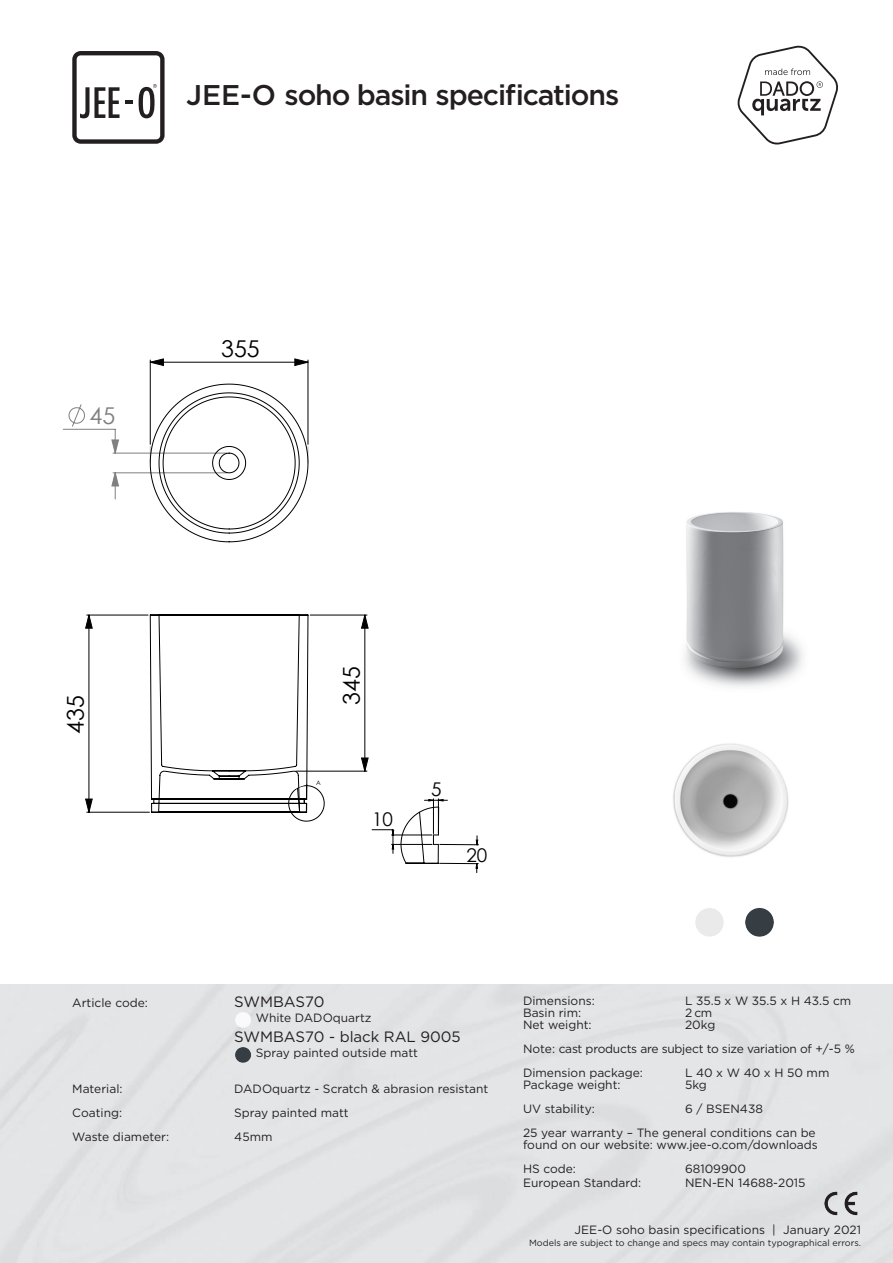
<style>
.page{position:relative;width:893px;height:1263px;background:#fff}
.page>*{position:absolute;margin:0;border:0;box-sizing:border-box;transform-origin:0 0}
.t1{font:500 28.5px "Gotham";letter-spacing:-.04em;color:#231f20}
.t2{font:23.25px "Century Gothic";color:#000}
.t3{font:23.25px "Century Gothic";color:#808080}
.t4{font:18.9px "Century Gothic";color:#000}
.t5{font:18px "Century Gothic";color:#000}
.t6{font:15px "Gotham";color:#231f20}
.t7{font:12px "Gotham";color:#231f20}
.t8{font:12px "Gotham";letter-spacing:-.02em;color:#231f20}
.t9{font:9px "Gotham";color:#231f20}
.t10{font:6.3px "Century Gothic";color:#000}
</style>
<div class="page">
<img style="left:684px;top:512px;width:119px;height:175px">
<img style="left:673px;top:743px;width:116px;height:114px">
<svg style="left:72px;top:51px;width:93px;height:93px"></svg>
<svg style="left:737px;top:45px;width:101px;height:100px"></svg>
<svg style="left:69px;top:404px;width:16px;height:23px"></svg>
<hr style="left:150px;top:360px;width:1px;height:84px;background:#000">
<hr style="left:308px;top:360px;width:1px;height:84px;background:#000">
<hr style="left:42px;top:325px;width:1px;height:511px;background:#c0c0c0">
<hr style="left:42px;top:325px;width:418px;height:1px;background:#c0c0c0">
<hr style="left:856px;top:325px;width:1px;height:511px;background:#c0c0c0">
<hr style="left:42px;top:917px;width:418px;height:1px;background:#c0c0c0">
<hr style="left:296px;top:771px;width:71px;height:1px;background:#000">
<hr style="left:310px;top:615px;width:57px;height:1px;background:#000">
<hr style="left:87px;top:615px;width:61px;height:1px;background:#000">
<hr style="left:87px;top:812px;width:62px;height:1px;background:#000">
<hr style="left:113px;top:453px;width:114px;height:1px;background:#808080">
<hr style="left:113px;top:473px;width:114px;height:1px;background:#808080">
<hr style="left:63px;top:429px;width:52px;height:1px;background:#808080">
<svg style="left:150px;top:358px;width:158px;height:8px"></svg>
<svg style="left:361px;top:614px;width:8px;height:158px"></svg>
<svg style="left:85px;top:614px;width:8px;height:199px"></svg>
<svg style="left:111px;top:429px;width:8px;height:70px"></svg>
<svg style="left:150px;top:384px;width:159px;height:158px"></svg>
<svg style="left:371px;top:798px;width:108px;height:75px"></svg>
<svg style="left:150px;top:614px;width:186px;height:208px"></svg>
<img style="left:820px;top:1188px;width:41px;height:33px">
<img style="left:745px;top:907px;width:29px;height:30px">
<img style="left:232px;top:1046px;width:21px;height:17px">
<img style="left:232px;top:1011px;width:21px;height:17px">
<p class="t1" style="left:186px;top:76px;width:435px">JEE-O soho basin specifications</p>
<p class="t3" style="left:90px;top:400px;width:27px">45</p>
<p class="t2" style="left:221px;top:332px;width:40px">355</p>
<p class="t2" style="left:59px;top:734px;width:40px;rotate:-90deg">435</p>
<p class="t2" style="left:335px;top:705px;width:40px;rotate:-90deg">345</p>
<p class="t10" style="left:316px;top:778px;width:6px">A</p>
<p class="t4" style="left:372px;top:805px;width:22px">10</p>
<p class="t10" style="left:373px;top:822px;width:28px">DETAIL A</p>
<p class="t4" style="left:431px;top:776px;width:12px">5</p>
<p class="t5" style="left:431px;top:789px;width:21px">20</p>
<p class="t4" style="left:466px;top:842px;width:22px">20</p>
<p class="t7" style="left:72px;top:995px;width:77px">Article code:</p>
<p class="t6" style="left:234px;top:992px;width:92px">SWMBAS70</p>
<p class="t7" style="left:256px;top:1010px;width:117px">White DADOquartz</p>
<p class="t6" style="left:234px;top:1027px;width:228px">SWMBAS70 - black RAL 9005</p>
<p class="t7" style="left:256px;top:1045px;width:164px">Spray painted outside matt</p>
<p class="t7" style="left:72px;top:1081px;width:52px">Material:</p>
<p class="t7" style="left:234px;top:1081px;width:256px">DADOquartz - Scratch &amp; abrasion resistant</p>
<p class="t7" style="left:72px;top:1105px;width:51px">Coating:</p>
<p class="t7" style="left:234px;top:1105px;width:116px">Spray painted matt</p>
<p class="t7" style="left:72px;top:1129px;width:98px">Waste diameter:</p>
<p class="t7" style="left:234px;top:1129px;width:40px">45mm</p>
<p class="t7" style="left:523px;top:993px;width:73px">Dimensions:</p>
<p class="t7" style="left:685px;top:993px;width:168px">L 35.5 x W 35.5 x H 43.5 cm</p>
<p class="t7" style="left:523px;top:1005px;width:60px">Basin rim:</p>
<p class="t7" style="left:685px;top:1005px;width:29px">2 cm</p>
<p class="t7" style="left:523px;top:1017px;width:70px">Net weight:</p>
<p class="t7" style="left:685px;top:1017px;width:32px">20kg</p>
<p class="t8" style="left:523px;top:1041px;width:333px">Note: cast products are subject to size variation of +/-5 %</p>
<p class="t7" style="left:523px;top:1065px;width:121px">Dimension package:</p>
<p class="t7" style="left:685px;top:1065px;width:146px">L 40 x W 40 x H 50 mm</p>
<p class="t7" style="left:523px;top:1077px;width:99px">Package weight:</p>
<p class="t7" style="left:685px;top:1077px;width:23px">5kg</p>
<p class="t7" style="left:523px;top:1101px;width:73px">UV stability:</p>
<p class="t7" style="left:685px;top:1101px;width:79px">6 / BSEN438</p>
<p class="t7" style="left:523px;top:1125px;width:294px">25 year warranty – The general conditions can be</p>
<p class="t7" style="left:523px;top:1137px;width:296px">found on our website: www.jee-o.com/downloads</p>
<p class="t7" style="left:523px;top:1161px;width:54px">HS code:</p>
<p class="t7" style="left:685px;top:1161px;width:62px">68109900</p>
<p class="t7" style="left:523px;top:1175px;width:120px">European Standard:</p>
<p class="t7" style="left:685px;top:1175px;width:122px">NEN-EN 14688-2015</p>
<p class="t7" style="left:575px;top:1222px;width:288px">JEE-O soho basin specifications | January 2021</p>
<p class="t9" style="left:529px;top:1237px;width:333px">Models are subject to change and specs may contain typographical errors.</p>
</div>
